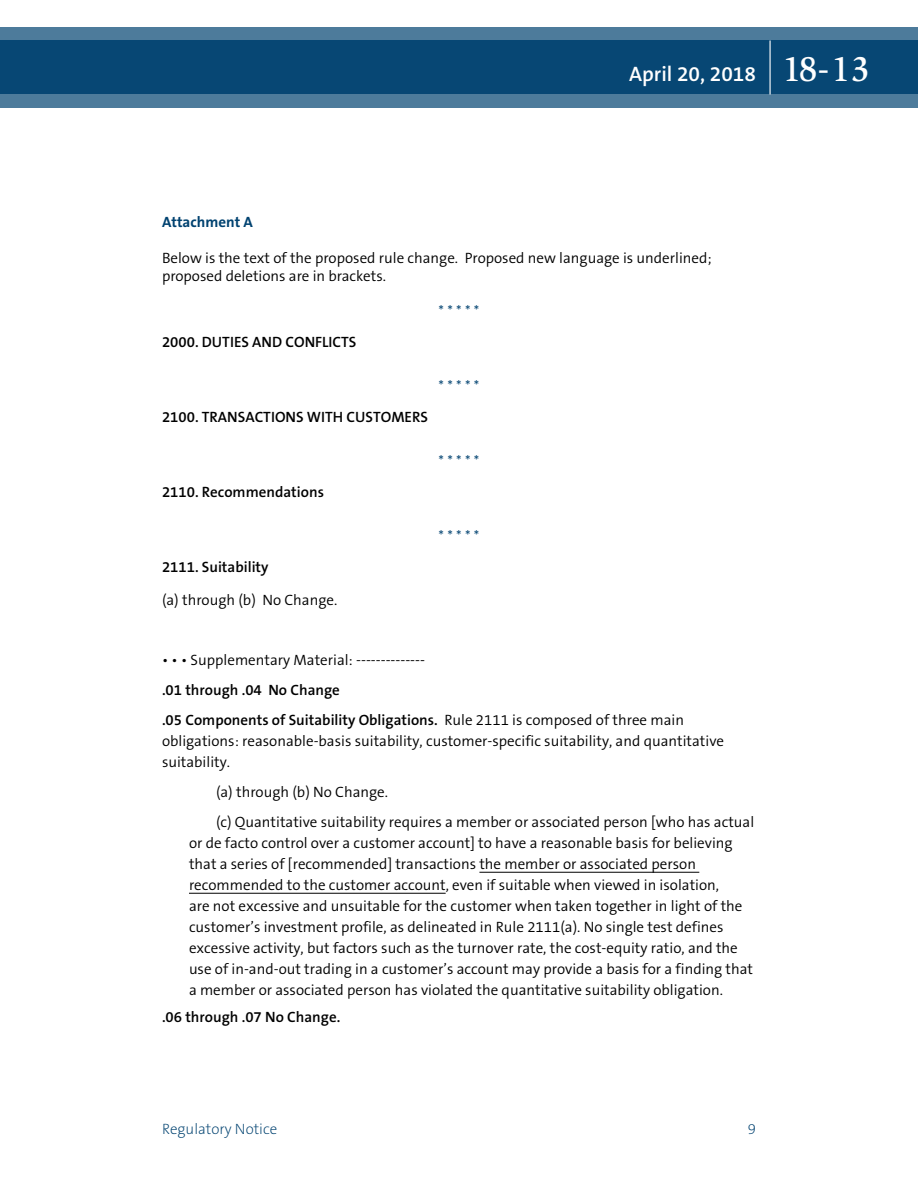
<style>
.page{position:relative;width:918px;height:1188px;background:#fff}
.page>*{position:absolute;margin:0;border:0;box-sizing:border-box;transform-origin:0 0}
.t1{font:600 21px "The Sans B6";color:#fff}
.t2{font:300 15px/21px "The Sans B4";color:#000}
.t3{font:600 15px/30px "The Sans B6";color:#000}
.t4{font:300 15px "The Sans B4";color:#004270}
.t5{font:200 15px "The Sans B2";color:#004270}
.t6{font:700 15px "The Sans B7";color:#004270}
.s1{font-family:"Slimbach LT";font-weight:500;font-size:36px}
.s2{font-family:"The Sans B4";font-weight:300}
</style>
<div class="page">
<hr style="left:479px;top:872px;width:220px;height:1px;background:#000">
<hr style="left:189px;top:893px;width:257px;height:1px;background:#000">
<svg style="left:0;top:27px;width:918px;height:81px;background:#1e5881"></svg>
<hr style="left:770px;top:40px;width:1px;height:54px;background:#fff">
<h1 class="t1" style="left:629px;top:62px;width:242px">April 20, 2018 <span class="s1">18-13</span></h1>
<p class="t6" style="left:162px;top:214px;width:92px">Attachment A</p>
<p class="t2" style="left:162px;top:250px;width:551px;line-height:18px">Below is the text of the proposed rule change. Proposed new language is underlined; proposed deletions are in brackets.</p>
<p class="t4" style="left:439px;top:302px;width:42px">* * * * *</p>
<p class="t3" style="left:162px;top:328px;width:196px">2000. DUTIES AND CONFLICTS</p>
<p class="t4" style="left:439px;top:377px;width:42px">* * * * *</p>
<p class="t3" style="left:162px;top:403px;width:268px">2100. TRANSACTIONS WITH CUSTOMERS</p>
<p class="t4" style="left:439px;top:452px;width:42px">* * * * *</p>
<p class="t3" style="left:162px;top:478px;width:163px">2110. Recommendations</p>
<p class="t4" style="left:439px;top:527px;width:42px">* * * * *</p>
<p class="t3" style="left:162px;top:553px;width:108px">2111. Suitability</p>
<p class="t2" style="left:162px;top:590px;width:177px">(a) through (b) No Change.</p>
<p class="t2" style="left:162px;top:650px;width:265px">• • • Supplementary Material: --------------</p>
<p class="t3" style="left:162px;top:675px;width:524px">.01 through .04 No Change<br>.05 Components of Suitability Obligations. <span class="s2">Rule 2111 is composed of three main</span></p>
<p class="t2" style="left:162px;top:731px;width:564px">obligations: reasonable-basis suitability, customer-specific suitability, and quantitative suitability.</p>
<p class="t2" style="left:216px;top:777px;width:540px;line-height:30px">(a) through (b) No Change.<br>(c) Quantitative suitability requires a member or associated person [who has actual</p>
<p class="t2" style="left:189px;top:833px;width:566px">or de facto control over a customer account] to have a reasonable basis for believing that a series of [recommended] transactions the member or associated person recommended to the customer account, even if suitable when viewed in isolation,<br>are not excessive and unsuitable for the customer when taken together in light of the customer’s investment profile, as delineated in Rule 2111(a). No single test defines excessive activity, but factors such as the turnover rate, the cost-equity ratio, and the use of in-and-out trading in a customer’s account may provide a basis for a finding that a member or associated person has violated the quantitative suitability obligation.</p>
<p class="t3" style="left:162px;top:1002px;width:180px">.06 through .07 No Change.</p>
<p class="t5" style="left:162px;top:1121px;width:117px">Regulatory Notice</p>
<p class="t5" style="left:748px;top:1121px;width:10px">9</p>
</div>
